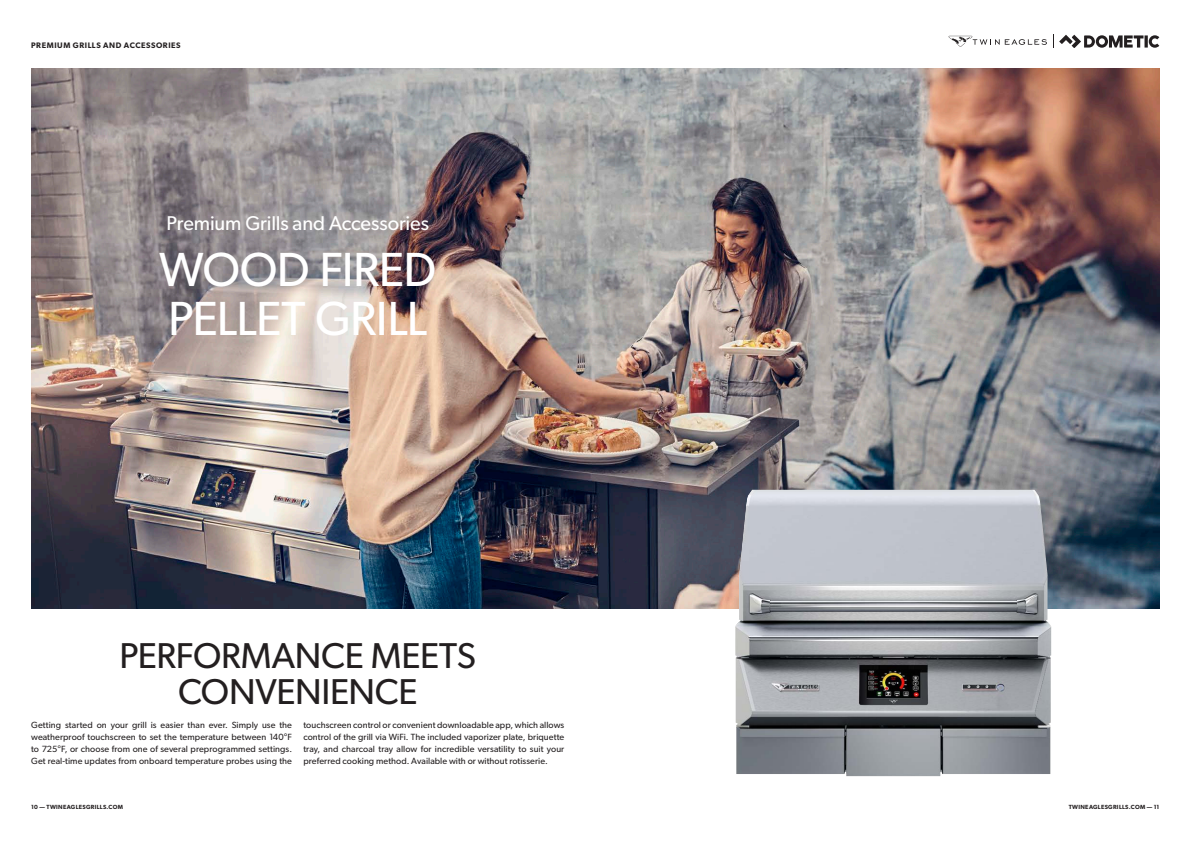
<style>
.page{position:relative;width:1191px;height:842px;background:#fff}
.page>*{position:absolute;margin:0;border:0;box-sizing:border-box;transform-origin:0 0}
._04_Headline_White_4{font:48px "Gibson";letter-spacing:-.015em;color:#fff}
._04_Headline_36pt{font:36px/36px "Gibson";letter-spacing:-.01em;color:#231f20;text-align:center}
._04_Headline_White_4-2{font:20px "Gibson";letter-spacing:-.005em;color:#fff}
.t1{font:9px/12px "Gibson";letter-spacing:.01em;color:#231f20;text-align:justify}
._03_Page_Header{font:600 8px "Gibson";letter-spacing:.07em;color:#231f20}
.t2{font:600 6px "Gibson";letter-spacing:.05em;color:#231f20}
</style>
<div class="page">
<img style="left:31px;top:68px;width:1128px;height:541px">
<img style="left:735px;top:490px;width:315px;height:286px">
<svg style="left:1059px;top:35px;width:100px;height:13px"></svg>
<svg style="left:948px;top:35px;width:99px;height:12px"></svg>
<p class="_03_Page_Header" style="left:31px;top:40px;width:151px">PREMIUM GRILLS AND ACCESSORIES</p>
<p class="_04_Headline_White_4-2" style="left:166px;top:211px;width:264px">Premium Grills and Accessories</p>
<p class="_04_Headline_White_4" style="left:159px;top:240px;width:279px">WOOD FIRED</p>
<p class="_04_Headline_White_4" style="left:168px;top:289px;width:261px">PELLET GRILL</p>
<p class="_04_Headline_36pt" style="left:120px;top:637px;width:358px">PERFORMANCE MEETS<br>CONVENIENCE</p>
<p class="t1" style="left:31px;top:719px;width:262px">Getting started on your grill is easier than ever. Simply use the weatherproof touchscreen to set the temperature between 140°F to 725°F, or choose from one of several preprogrammed settings.<br>Get real-time updates from onboard temperature probes using the</p>
<p class="t1" style="left:303px;top:719px;width:262px">touchscreen control or convenient downloadable app, which allows control of the grill via WiFi. The included vaporizer plate, briquette tray, and charcoal tray allow for incredible versatility to suit your preferred cooking method. Available with or without rotisserie.</p>
<p class="t2" style="left:31px;top:803px;width:93px">10 — TWINEAGLESGRILLS.COM</p>
<p class="t2" style="left:1068px;top:803px;width:92px">TWINEAGLESGRILLS.COM — 11</p>
</div>
